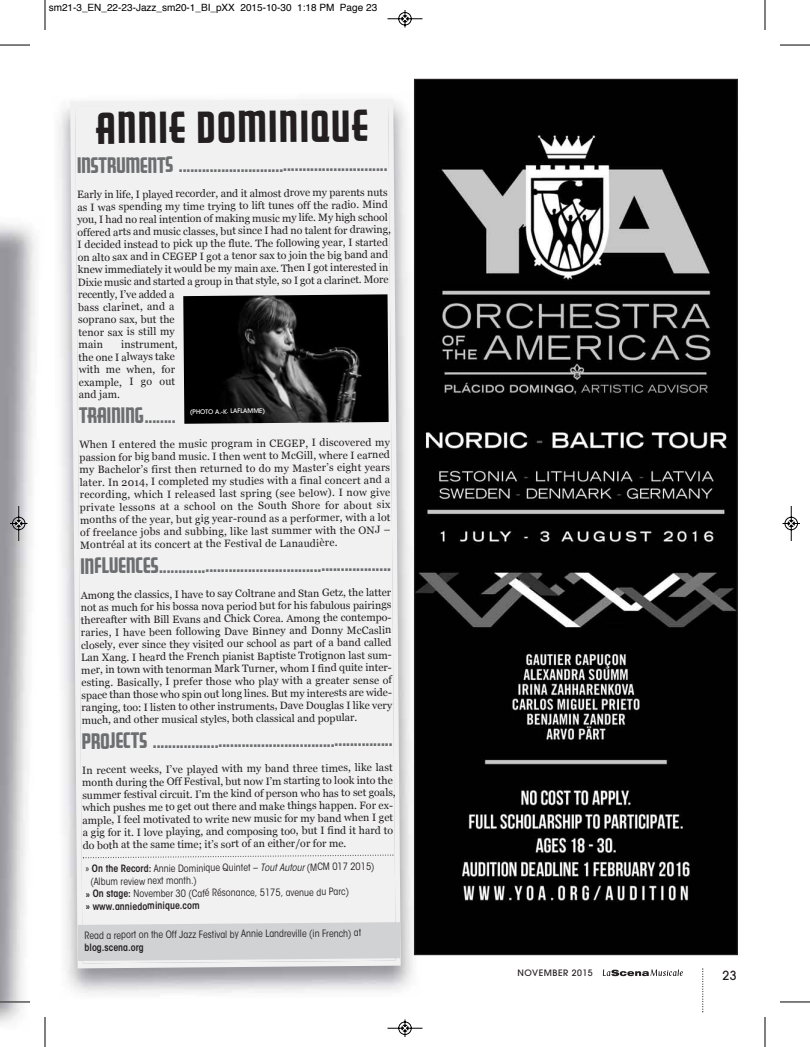
<style>
.page{position:relative;width:810px;height:1047px;background:#fff}
.page>*{position:absolute;margin:0;border:0;box-sizing:border-box;transform-origin:0 0}
.t1{font:45px "Golden Gate Gothic";letter-spacing:.035em;color:#231f20}
.t2{font:22.5px "Golden Gate Gothic";letter-spacing:-.005em;color:#6c6e70}
.t3{font:500 12.5px "ITC Avant Garde Pro";color:#231f20}
.t4{font:10.62px/12.5px "Georgia";letter-spacing:-.01em;color:#231f20}
.t5{font:condensed 10px/13.4px "ITC Avant Garde Std";letter-spacing:-.005em;color:#231f20}
.t6{font:10px "Helvetica";color:#000}
.t7{font:600 condensed 10px "ITC Avant Garde Std";letter-spacing:-.01em;color:#231f20}
.t8{font:500 8.75px "ITC Avant Garde Pro";letter-spacing:.055em;color:#231f20}
.t9{font:500 6.25px "ITC Avant Garde Pro";letter-spacing:-.005em;color:#fff}
.s1{font-weight:600}
.s2{font-style:italic}
</style>
<div class="page">
<img style="left:0;top:223px;width:35px;height:800px">
<svg style="left:702px;top:968px;width:1px;height:44px"></svg>
<svg style="left:603px;top:969px;width:80px;height:6px"></svg>
<img style="left:59px;top:92px;width:361px;height:901px">
<div style="left:68px;top:96px;width:335px;height:874px;background:#f1f1f2"></div>
<svg style="left:82px;top:853px;width:312px;height:5px"></svg>
<img style="left:183px;top:294px;width:206px;height:129px">
<svg style="left:78px;top:921px;width:322px;height:39px"></svg>
<img style="left:416px;top:81px;width:320px;height:871px">
<hr style="left:45px;top:0;width:1px;height:30px;background:#000">
<hr style="left:0;top:45px;width:30px;height:1px;background:#000">
<hr style="left:765px;top:0;width:1px;height:30px;background:#000">
<hr style="left:780px;top:45px;width:30px;height:1px;background:#000">
<hr style="left:45px;top:1016px;width:1px;height:30px;background:#000">
<hr style="left:0;top:1001px;width:30px;height:1px;background:#000">
<hr style="left:765px;top:1016px;width:1px;height:30px;background:#000">
<hr style="left:780px;top:1001px;width:30px;height:1px;background:#000">
<svg style="left:387px;top:10px;width:36px;height:18px"></svg>
<svg style="left:387px;top:1019px;width:36px;height:18px"></svg>
<svg style="left:9px;top:505px;width:19px;height:36px"></svg>
<svg style="left:782px;top:506px;width:18px;height:35px"></svg>
<p class="t6" style="left:49px;top:4px;width:330px">sm21-3_EN_22-23-Jazz_sm20-1_BI_pXX 2015-10-30 1:18 PM Page 23</p>
<h1 class="t1" style="left:96px;top:100px;width:274px">ANNIE DOMINIQUE</h1>
<h2 class="t2" style="left:77px;top:151px;width:312px">INSTRUMENTS ......................................................</h2>
<p class="t4" style="left:77px;top:187px;width:315px">Early in life, I played recorder, and it almost drove my parents nuts as I was spending my time trying to lift tunes off the radio. Mind you, I had no real intention of making music my life. My high school offered arts and music classes, but since I had no talent for drawing, I decided instead to pick up the flute. The following year, I started on alto sax and in CEGEP I got a tenor sax to join the big band and knew immediately it would be my main axe. Then I got interested in Dixie music and started a group in that style, so I got a clarinet. More</p>
<p class="t4" style="left:78px;top:288px;width:98px;text-align:justify">recently, I’ve added a bass clarinet, and a soprano sax, but the tenor sax is still my main</p>
<p class="t4" style="left:79px;top:338px;width:101px;text-indent:42px">instrument, the one I always take with me when, for example, I go out and jam.</p>
<h2 class="t2" style="left:79px;top:402px;width:98px">TRAINING........</h2>
<p class="t4" style="left:79px;top:437px;width:313px;text-align:justify">When I entered the music program in CEGEP, I discovered my passion for big band music. I then went to McGill, where I earned my Bachelor’s first then returned to do my Master’s eight years later. In 2014, I completed my studies with a final concert and a recording, which I released last spring (see below). I now give private lessons at a school on the South Shore for about six months of the year, but gig year-round as a performer, with a lot of freelance jobs and subbing, like last summer with the ONJ – Montréal at its concert at the Festival de Lanaudière.</p>
<h2 class="t2" style="left:80px;top:551px;width:312px">INFLUENCES............................................................</h2>
<p class="t4" style="left:81px;top:587px;width:313px;text-align:justify">Among the classics, I have to say Coltrane and Stan Getz, the latter not as much for his bossa nova period but for his fabulous pairings thereafter with Bill Evans and Chick Corea. Among the contempo&shy;raries, I have been following Dave Binney and Donny McCaslin closely, ever since they visited our school as part of a band called Lan Xang. I heard the French pianist Baptiste Trotignon last sum&shy;mer, in town with tenorman Mark Turner, whom I find quite inter&shy;esting. Basically, I prefer those who play with a greater sense of space than those who spin out long lines. But my interests are wide&shy;ranging, too: I listen to other instruments, Dave Douglas I like very much, and other musical styles, both classical and popular.</p>
<h2 class="t2" style="left:82px;top:726px;width:312px">PROJECTS ..............................................................</h2>
<p class="t4" style="left:82px;top:762px;width:315px">In recent weeks, I’ve played with my band three times, like last month during the Off Festival, but now I’m starting to look into the summer festival circuit. I’m the kind of person who has to set goals, which pushes me to get out there and make things happen. For ex&shy;ample, I feel motivated to write new music for my band when I get a gig for it. I love playing, and composing too, but I find it hard to do both at the same time; it’s sort of an either/or for me.</p>
<p class="t5" style="left:90px;top:860px;width:286px;text-indent:-5px">» <span class="s1">On the Record:</span> Annie Dominique Quintet – <span class="s2">Tout Autour</span> (MCM 017 2015) (Album review next month.)</p>
<p class="t5" style="left:86px;top:885px;width:265px"><span class="s1">» On stage:</span> November 30 (Café Résonance, 5175, avenue du Parc) <span class="s1">» www.anniedominique.com</span></p>
<p class="t9" style="left:190px;top:407px;width:76px">(PHOTO A.-K. LAFLAMME)</p>
<p class="t5" style="left:84px;top:927px;width:279px">Read a report on the Off Jazz Festival by Annie Landreville (in French) at</p>
<p class="t7" style="left:85px;top:943px;width:61px">blog.scena.org</p>
<p class="t8" style="left:517px;top:967px;width:77px">NOVEMBER 2015</p>
<p class="t3" style="left:722px;top:968px;width:16px">23</p>
</div>
